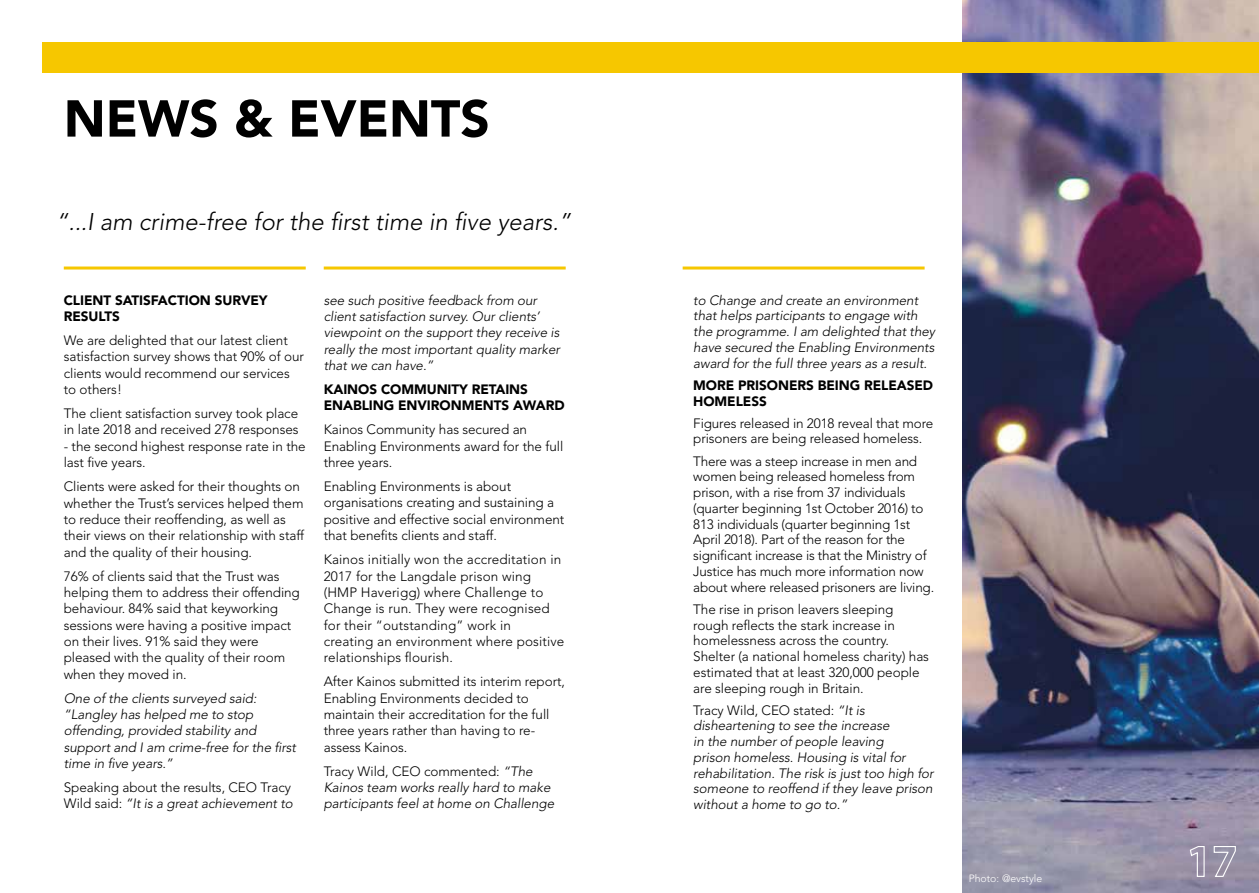
<style>
.page{position:relative;width:1259px;height:893px;background:#fff}
.page>*{position:absolute;margin:0;border:0;box-sizing:border-box;transform-origin:0 0}
.t1{font:900 51.3px "Avenir LT Std";color:#000}
.t2{font:italic 300 24px "Avenir LT Std";color:#000}
.t3{font:300 13.5px/16.4px "Avenir LT Std";letter-spacing:-.005em;color:#000}
.t4{font:italic 300 13.5px/16.4px "Avenir LT Std";letter-spacing:-.005em;color:#000}
.t5{font:900 13.5px/16.4px "Avenir LT Std";letter-spacing:-.005em;color:#000}
.t6{font:300 10.5px "Avenir LT Std";color:#fff}
.s1{font-style:italic}
.s2{font-style:normal}
</style>
<div class="page">
<img style="left:962px;top:0;width:297px;height:893px">
<div style="left:43px;top:43px;width:1216px;height:30px;background:#f6c700"></div>
<hr style="left:64px;top:266px;width:242px;height:3px;background:#f6c700">
<svg style="left:1189px;top:845px;width:16px;height:32px"></svg>
<svg style="left:1213px;top:845px;width:23px;height:32px"></svg>
<hr style="left:682px;top:266px;width:242px;height:3px;background:#f6c700">
<hr style="left:324px;top:266px;width:242px;height:3px;background:#f6c700">
<h1 class="t1" style="left:64px;top:88px;width:427px">NEWS &amp; EVENTS</h1>
<h2 class="t2" style="left:56px;top:207px;width:517px">“...I am crime-free for the first time in five years.”</h2>
<p class="t5" style="left:64px;top:292px;width:205px">CLIENT SATISFACTION SURVEY<br>RESULTS</p>
<p class="t3" style="left:64px;top:332px;width:242px">We are delighted that our latest client satisfaction survey shows that 90% of our clients would recommend our services to others!</p>
<p class="t3" style="left:64px;top:405px;width:236px">The client satisfaction survey took place in late 2018 and received 278 responses</p>
<p class="t3" style="left:64px;top:438px;width:243px">- the second highest response rate in the last five years.</p>
<p class="t3" style="left:64px;top:478px;width:242px">Clients were asked for their thoughts on whether the Trust’s services helped them to reduce their reoffending, as well as their views on their relationship with staff and the quality of their housing.</p>
<p class="t3" style="left:64px;top:568px;width:238px">76% of clients said that the Trust was helping them to address their offending behaviour. 84% said that keyworking sessions were having a positive impact on their lives. 91% said they were pleased with the quality of their room when they moved in.</p>
<p class="t4" style="left:64px;top:690px;width:234px">One of the clients surveyed said: “Langley has helped me to stop offending, provided stability and support and I am crime-free for the first time in five years.”</p>
<p class="t3" style="left:64px;top:779px;width:231px">Speaking about the results, CEO Tracy<br>Wild said: <span class="s1">“It is a great achievement to</span></p>
<p class="t4" style="left:324px;top:292px;width:238px">see such positive feedback from our client satisfaction survey. Our clients’ viewpoint on the support they receive is really the most important quality marker that we can have.”</p>
<p class="t5" style="left:324px;top:381px;width:242px">KAINOS COMMUNITY RETAINS<br>ENABLING ENVIRONMENTS AWARD</p>
<p class="t3" style="left:324px;top:422px;width:241px">Kainos Community has secured an<br>Enabling Environments award for the full three years.</p>
<p class="t3" style="left:324px;top:478px;width:242px">Enabling Environments is about organisations creating and sustaining a positive and effective social environment that benefits clients and staff.</p>
<p class="t3" style="left:324px;top:551px;width:242px">Kainos initially won the accreditation in 2017 for the Langdale prison wing (HMP Haverigg) where Challenge to Change is run. They were recognised for their “outstanding” work in<br>creating an environment where positive relationships flourish.</p>
<p class="t3" style="left:324px;top:673px;width:243px">After Kainos submitted its interim report, Enabling Environments decided to maintain their accreditation for the full three years rather than having to re&shy;assess Kainos.</p>
<p class="t4" style="left:324px;top:763px;width:232px"><span class="s2">Tracy Wild, CEO commented:</span> “The<br>Kainos team works really hard to make participants feel at home on Challenge</p>
<p class="t4" style="left:693px;top:292px;width:243px;line-height:15.8px">to Change and create an environment that helps participants to engage with the programme. I am delighted that they have secured the Enabling Environments award for the full three years as a result.</p>
<p class="t5" style="left:693px;top:377px;width:241px;line-height:15.8px">MORE PRISONERS BEING RELEASED<br>HOMELESS</p>
<p class="t3" style="left:693px;top:415px;width:242px;line-height:15.8px">Figures released in 2018 reveal that more prisoners are being released homeless.</p>
<p class="t3" style="left:693px;top:453px;width:242px;line-height:15.8px">There was a steep increase in men and women being released homeless from prison, with a rise from 37 individuals (quarter beginning 1st October 2016) to 813 individuals (quarter beginning 1st April 2018). Part of the reason for the significant increase is that the Ministry of Justice has much more information now about where released prisoners are living.</p>
<p class="t3" style="left:693px;top:601px;width:237px;line-height:15.8px">The rise in prison leavers sleeping rough reflects the stark increase in homelessness across the country.<br>Shelter (a national homeless charity) has estimated that at least 320,000 people are sleeping rough in Britain.</p>
<p class="t4" style="left:693px;top:702px;width:242px;line-height:15.8px"><span class="s2">Tracy Wild, CEO stated:</span> “It is disheartening to see the increase<br>in the number of people leaving<br>prison homeless. Housing is vital for rehabilitation. The risk is just too high for someone to reoffend if they leave prison without a home to go to.”</p>
<p class="t6" style="left:968px;top:872px;width:75px">Photo: @evstyle</p>
</div>
